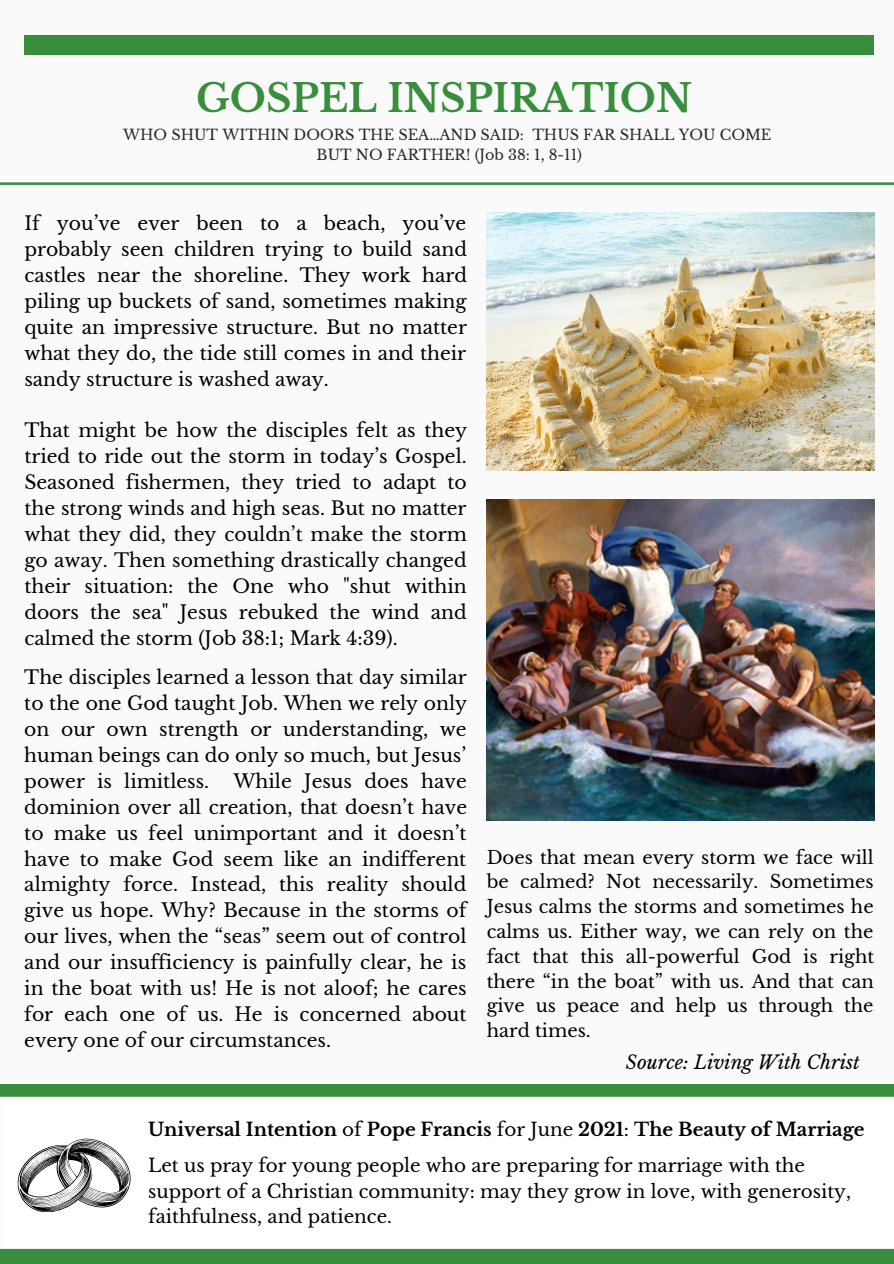
<style>
.page{position:relative;width:894px;height:1264px;background:#fff}
.page>*{position:absolute;margin:0;border:0;box-sizing:border-box;transform-origin:0 0}
.t1{font:700 38.4px "Libre Baskerville";color:#388e3c}
.t2{font:18.75px/26px "Libre Baskerville";color:#000;text-align:justify}
.t3{font:italic 18.6px "Libre Baskerville";color:#000}
.t4{font:18.3px/25.2px "Libre Baskerville";color:#000}
.t5{font:700 18.3px "Libre Baskerville";color:#000}
.t6{font:18px/24.8px "Libre Baskerville";color:#000;text-align:justify}
.t7{font:14.4px "Libre Baskerville";color:#282828}
.s1{font-weight:400}
</style>
<div class="page">
<div style="left:0;top:0;width:893px;height:1263px;background:#fafafa"></div>
<div style="left:0;top:1083px;width:893px;height:180px;background:#388e3c"></div>
<div style="left:24px;top:35px;width:849px;height:20px;background:#388e3c"></div>
<div style="left:0;top:1096px;width:893px;height:152px;background:#fff"></div>
<svg style="left:18px;top:1138px;width:112px;height:73px;background:#b7b7b7"></svg>
<img style="left:486px;top:499px;width:388px;height:321px">
<svg style="left:0;top:182px;width:893px;height:3px;background:#549d57"></svg>
<img style="left:486px;top:213px;width:388px;height:258px">
<p class="t1" style="left:196px;top:75px;width:497px">GOSPEL INSPIRATION</p>
<p class="t7" style="left:123px;top:126px;width:649px">WHO SHUT WITHIN DOORS THE SEA…AND SAID: THUS FAR SHALL YOU COME</p>
<p class="t7" style="left:316px;top:146px;width:267px">BUT NO FARTHER! (Job 38: 1, 8-11)</p>
<p class="t2" style="left:24px;top:210px;width:444px">If you’ve ever been to a beach, you’ve probably seen children trying to build sand castles near the shoreline. They work hard piling up buckets of sand, sometimes making quite an impressive structure. But no matter what they do, the tide still comes in and their sandy structure is washed away.</p>
<p class="t2" style="left:24px;top:418px;width:444px">That might be how the disciples felt as they tried to ride out the storm in today’s Gospel.<br>Seasoned fishermen, they tried to adapt to the strong winds and high seas. But no matter what they did, they couldn’t make the storm go away. Then something drastically changed their situation: the One who "shut within doors the sea" Jesus rebuked the wind and calmed the storm (Job 38:1; Mark 4:39).</p>
<p class="t2" style="left:24px;top:664px;width:444px">The disciples learned a lesson that day similar to the one God taught Job. When we rely only on our own strength or understanding, we human beings can do only so much, but Jesus’ power is limitless.</p>
<p class="t2" style="left:24px;top:768px;width:444px;text-indent:209px">While Jesus does have dominion over all creation, that doesn’t have to make us feel unimportant and it doesn’t have to make God seem like an indifferent almighty force. Instead, this reality should give us hope. Why? Because in the storms of our lives, when the “seas” seem out of control and our insufficiency is painfully clear, he is in the boat with us! He is not aloof; he cares for each one of us. He is concerned about every one of our circumstances.</p>
<p class="t6" style="left:486px;top:845px;width:389px">Does that mean every storm we face will be calmed? Not necessarily. Sometimes Jesus calms the storms and sometimes he calms us. Either way, we can rely on the fact that this all-powerful God is right there “in the boat” with us. And that can give us peace and help us through the hard times.</p>
<p class="t3" style="left:625px;top:1050px;width:235px">Source: Living With Christ</p>
<p class="t5" style="left:148px;top:1117px;width:717px">Universal Intention <span class="s1">of</span> Pope Francis <span class="s1">for June</span> 2021<span class="s1">:</span> The Beauty of Marriage</p>
<p class="t4" style="left:148px;top:1153px;width:704px">Let us pray for young people who are preparing for marriage with the support of a Christian community: may they grow in love, with generosity, faithfulness, and patience.</p>
</div>
